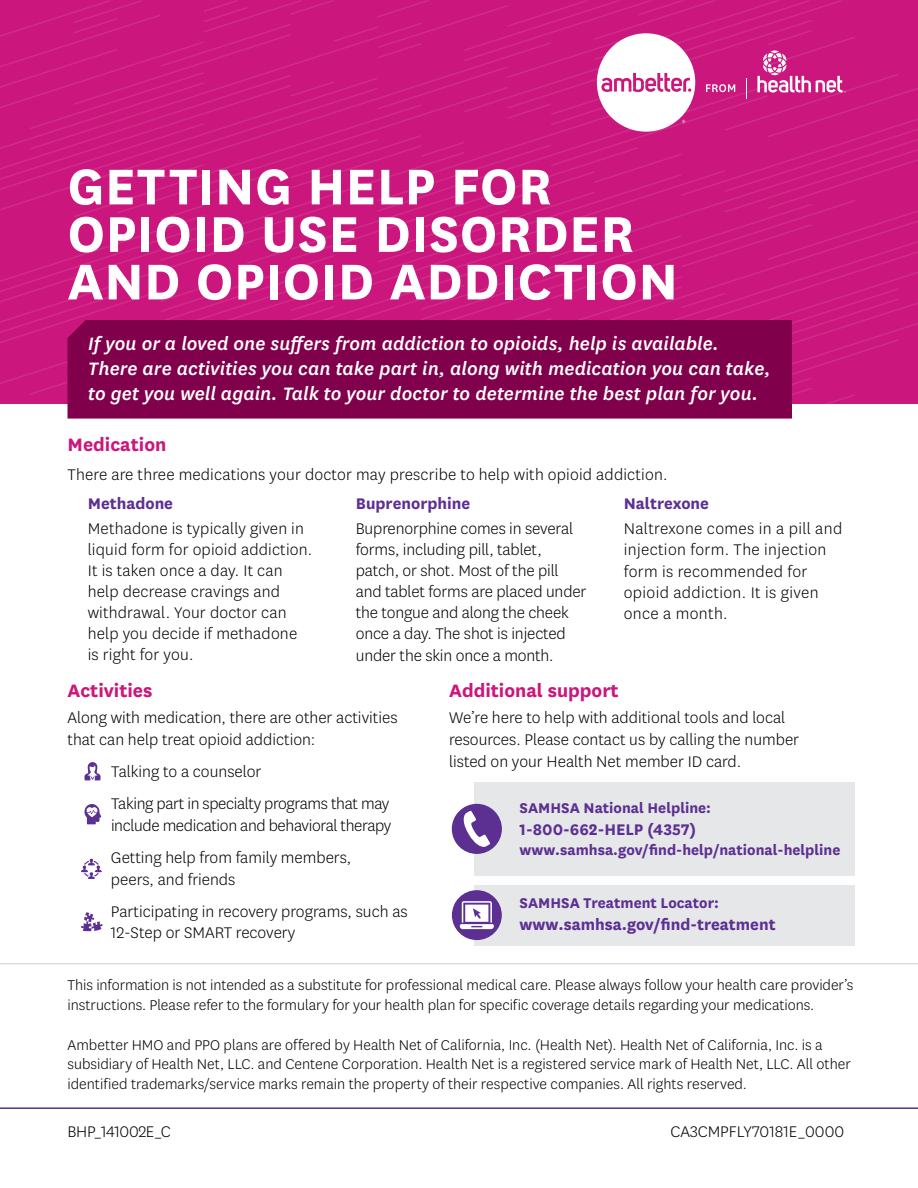
<style>
.page{position:relative;width:918px;height:1188px;background:#fff}
.page>*{position:absolute;margin:0;border:0;box-sizing:border-box;transform-origin:0 0}
.t1{font:700 58.65px/47.5px "Centene Sans";letter-spacing:.01em;color:#fff}
.t2{font:italic 500 21px/25.2px "Centene Sans";color:#fff}
.t3{font:700 21px "Centene Sans";color:#cb177d}
.t4{font:300 18px/21.1px "Centene Sans";color:#000}
.t5{font:300 18px/21px "Centene Sans";letter-spacing:.02em;color:#000}
.t6{font:300 18px/21.6px "Centene Sans";letter-spacing:-.02em;color:#000}
.t7{font:700 18px "Centene Sans";color:#5c2f92}
.t8{font:300 16.5px/19.8px "Centene Sans";color:#000}
.t9{font:700 16.5px "Centene Sans";color:#5c2f92}
</style>
<div class="page">
<div style="left:474px;top:782px;width:381px;height:94px;background:#e6e7e8"></div>
<div style="left:474px;top:885px;width:381px;height:60px;background:#e6e7e8"></div>
<hr style="left:0;top:1107px;width:918px;height:2px;background:#5c2f92">
<hr style="left:0;top:963px;width:918px;height:1px;background:#dcddde">
<div style="left:68px;top:403px;width:724px;height:16px;background:#80004c"></div>
<svg style="left:0;top:1px;width:918px;height:402px;background:#c01978"></svg>
<svg style="left:81px;top:859px;width:21px;height:20px"></svg>
<svg style="left:81px;top:912px;width:22px;height:19px"></svg>
<svg style="left:84px;top:762px;width:17px;height:18px"></svg>
<svg style="left:84px;top:804px;width:17px;height:20px"></svg>
<div style="left:452px;top:804px;width:50px;height:50px;background:#5c2f92;border-radius:50%"></div>
<svg style="left:463px;top:811px;width:27px;height:36px"></svg>
<div style="left:452px;top:890px;width:50px;height:50px;background:#5c2f92;border-radius:50%"></div>
<svg style="left:459px;top:901px;width:35px;height:28px"></svg>
<h1 class="t1" style="left:68px;top:158px;width:612px">GETTING HELP FOR<br>OPIOID USE DISORDER<br>AND OPIOID ADDICTION</h1>
<p class="t2" style="left:88px;top:330px;width:684px">If you or a loved one suffers from addiction to opioids, help is available.<br>There are activities you can take part in, along with medication you can take, to get you well again. Talk to your doctor to determine the best plan for you.</p>
<h2 class="t3" style="left:68px;top:429px;width:100px">Medication</h2>
<p class="t4" style="left:68px;top:463px;width:602px">There are three medications your doctor may prescribe to help with opioid addiction.</p>
<h3 class="t7" style="left:88px;top:491px;width:87px">Methadone</h3>
<p class="t4" style="left:88px;top:518px;width:226px">Methadone is typically given in liquid form for opioid addiction.</p>
<p class="t4" style="left:88px;top:560px;width:211px">It is taken once a day. It can help decrease cravings and withdrawal. Your doctor can help you decide if methadone is right for you.</p>
<h3 class="t7" style="left:356px;top:491px;width:116px">Buprenorphine</h3>
<p class="t4" style="left:356px;top:518px;width:232px">Buprenorphine comes in several forms, including pill, tablet, patch, or shot. Most of the pill and tablet forms are placed under the tongue and along the cheek once a day. The shot is injected under the skin once a month.</p>
<h3 class="t7" style="left:624px;top:491px;width:87px">Naltrexone</h3>
<p class="t5" style="left:624px;top:518px;width:220px">Naltrexone comes in a pill and injection form. The injection form is recommended for opioid addiction. It is given once a month.</p>
<h2 class="t3" style="left:68px;top:676px;width:87px">Activities</h2>
<p class="t4" style="left:68px;top:707px;width:332px;line-height:21.6px">Along with medication, there are other activities that can help treat opioid addiction:</p>
<p class="t4" style="left:111px;top:761px;width:152px">Talking to a counselor</p>
<p class="t6" style="left:111px;top:792px;width:282px">Taking part in specialty programs that may include medication and behavioral therapy</p>
<p class="t4" style="left:111px;top:846px;width:242px;line-height:21.6px">Getting help from family members, peers, and friends</p>
<p class="t4" style="left:111px;top:900px;width:298px;line-height:21.6px">Participating in recovery programs, such as<br>12-Step or SMART recovery</p>
<h2 class="t3" style="left:449px;top:676px;width:171px">Additional support</h2>
<p class="t4" style="left:449px;top:707px;width:352px;line-height:21.6px">We’re here to help with additional tools and local resources. Please contact us by calling the number listed on your Health Net member ID card.</p>
<h3 class="t9" style="left:520px;top:797px;width:193px">SAMHSA National Helpline:</h3>
<p class="t7" style="left:520px;top:817px;width:178px">1-800-662-HELP (4357)</p>
<p class="t9" style="left:520px;top:838px;width:322px">www.samhsa.gov/find-help/national-helpline</p>
<h3 class="t9" style="left:520px;top:891px;width:201px">SAMHSA Treatment Locator:</h3>
<p class="t7" style="left:520px;top:912px;width:258px">www.samhsa.gov/find-treatment</p>
<p class="t8" style="left:68px;top:975px;width:787px">This information is not intended as a substitute for professional medical care. Please always follow your health care provider’s instructions. Please refer to the formulary for your health plan for specific coverage details regarding your medications.</p>
<p class="t8" style="left:68px;top:1034px;width:785px">Ambetter HMO and PPO plans are offered by Health Net of California, Inc. (Health Net). Health Net of California, Inc. is a subsidiary of Health Net, LLC. and Centene Corporation. Health Net is a registered service mark of Health Net, LLC. All other identified trademarks/service marks remain the property of their respective companies. All rights reserved.</p>
<p class="t6" style="left:68px;top:1120px;width:105px">BHP_141002E_C</p>
<p class="t4" style="left:670px;top:1120px;width:175px">CA3CMPFLY70181E_0000</p>
</div>
